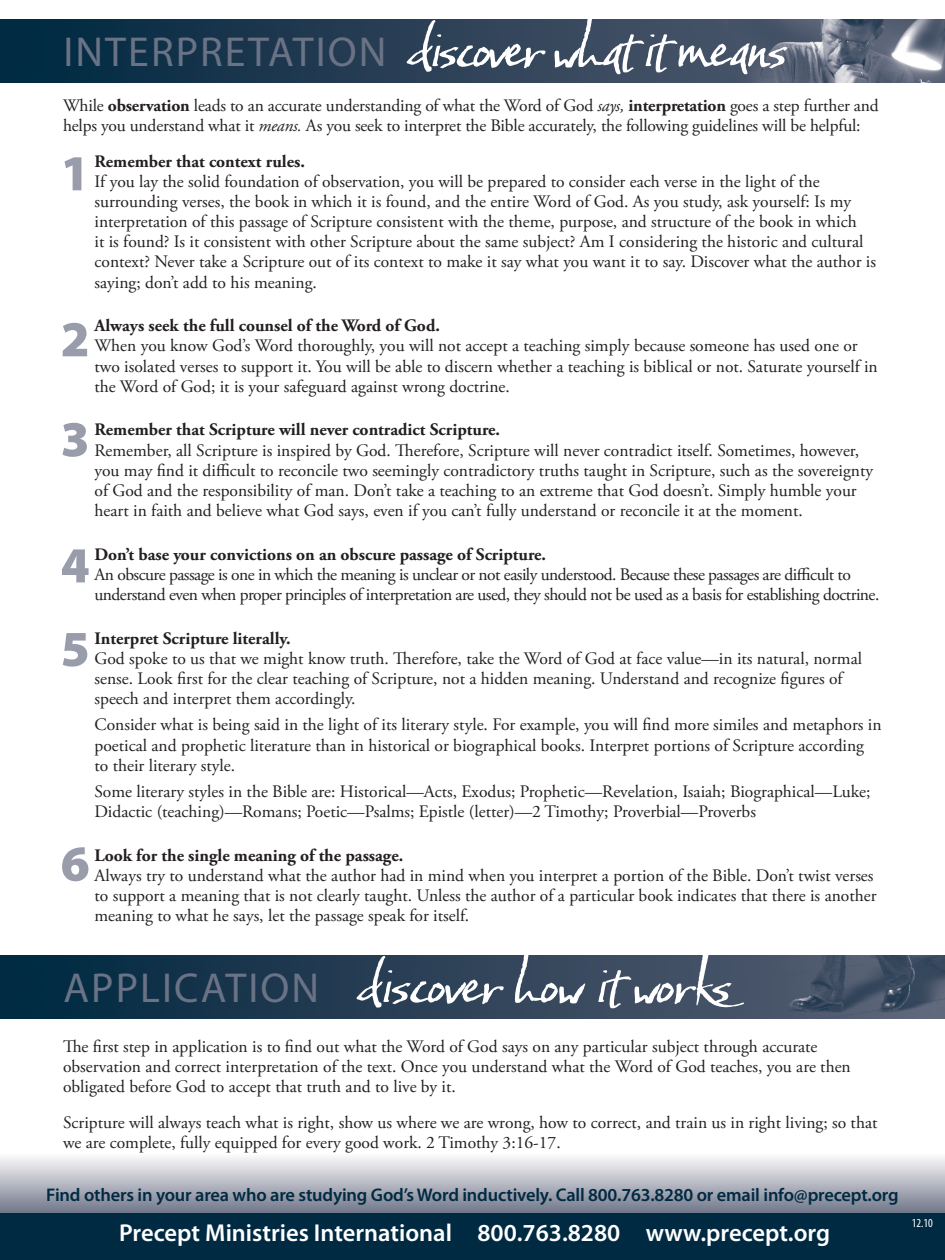
<style>
.page{position:relative;width:945px;height:1260px;background:#fff}
.page>*{position:absolute;margin:0;border:0;box-sizing:border-box;transform-origin:0 0}
.t1{font:59.32px "Baka Too";letter-spacing:-.02em;color:#fff}
.t2{font:59.32px "Baka Too";color:#fff}
.t3{font:900 50.75px "Myriad Pro";color:#999dab}
.t4{font:600 24.5px "Myriad Pro";color:#fff}
.t5{font:600 18.38px "Myriad Pro";letter-spacing:-.01em;color:#002a42}
.t6{font:17.5px/20.1px "Adobe Garamond Pro";color:#231f20}
.t7{font:700 17.5px "Adobe Garamond Pro";color:#231f20}
.t8{font:17.5px/20.1px "Adobe Garamond Pro";letter-spacing:-.03em;color:#231f20}
.t9{font:condensed 12.25px "Myriad Pro";color:#fff}
.s1{font-family:"Myriad Pro";font-size:42px;color:#6a7285}
.s2{font-weight:700}
.s3{font-style:italic}
</style>
<div class="page">
<div style="left:0;top:1152px;width:945px;height:62px;background:linear-gradient(to bottom,#fff,#71788a)"></div>
<div style="left:0;top:1214px;width:945px;height:46px;background:#002a42"></div>
<img style="left:0;top:955px;width:945px;height:63px">
<img style="left:0;top:19px;width:945px;height:63px">
<h1 class="t1" style="left:63px;top:12px;width:726px"><span class="s1">INTERPRETATION</span> discover what it means</h1>
<p class="t6" style="left:63px;top:96px;width:817px">While <span class="s2">observation</span> leads to an accurate understanding of what the Word of God <span class="s3">says,</span> <span class="s2">interpretation</span> goes a step further and helps you understand what it <span class="s3">means.</span> As you seek to interpret the Bible accurately, the following guidelines will be helpful:</p>
<p class="t7" style="left:95px;top:151px;width:212px">Remember that context rules.</p>
<p class="t6" style="left:95px;top:172px;width:783px">If you lay the solid foundation of observation, you will be prepared to consider each verse in the light of the surrounding verses, the book in which it is found, and the entire Word of God. As you study, ask yourself: Is my interpretation of this passage of Scripture consistent with the theme, purpose, and structure of the book in which<br>it is found? Is it consistent with other Scripture about the same subject? Am I considering the historic and cultural context? Never take a Scripture out of its context to make it say what you want it to say. Discover what the author is saying; don’t add to his meaning.</p>
<p class="t7" style="left:95px;top:316px;width:347px">Always seek the full counsel of the Word of God.</p>
<p class="t6" style="left:95px;top:336px;width:785px">When you know God’s Word thoroughly, you will not accept a teaching simply because someone has used one or two isolated verses to support it. You will be able to discern whether a teaching is biblical or not. Saturate yourself in the Word of God; it is your safeguard against wrong doctrine.</p>
<p class="t7" style="left:95px;top:420px;width:407px">Remember that Scripture will never contradict Scripture.</p>
<p class="t6" style="left:95px;top:441px;width:780px">Remember, all Scripture is inspired by God. Therefore, Scripture will never contradict itself. Sometimes, however, you may find it difficult to reconcile two seemingly contradictory truths taught in Scripture, such as the sovereignty of God and the responsibility of man. Don’t take a teaching to an extreme that God doesn’t. Simply humble your heart in faith and believe what God says, even if you can’t fully understand or reconcile it at the moment.</p>
<p class="t7" style="left:95px;top:544px;width:453px">Don’t base your convictions on an obscure passage of Scripture.</p>
<p class="t8" style="left:95px;top:565px;width:786px">An obscure passage is one in which the meaning is unclear or not easily understood. Because these passages are difficult to understand even when proper principles of interpretation are used, they should not be used as a basis for establishing doctrine.</p>
<p class="t7" style="left:95px;top:628px;width:198px">Interpret Scripture literally.</p>
<p class="t6" style="left:95px;top:649px;width:769px">God spoke to us that we might know truth. Therefore, take the Word of God at face value—in its natural, normal sense. Look first for the clear teaching of Scripture, not a hidden meaning. Understand and recognize figures of speech and interpret them accordingly.</p>
<p class="t6" style="left:95px;top:715px;width:789px">Consider what is being said in the light of its literary style. For example, you will find more similes and metaphors in poetical and prophetic literature than in historical or biographical books. Interpret portions of Scripture according to their literary style.</p>
<p class="t6" style="left:95px;top:782px;width:778px">Some literary styles in the Bible are: Historical—Acts, Exodus; Prophetic—Revelation, Isaiah; Biographical—Luke;<br>Didactic (teaching)—Romans; Poetic—Psalms; Epistle (letter)—2 Timothy; Proverbial—Proverbs</p>
<p class="t7" style="left:95px;top:845px;width:310px">Look for the single meaning of the passage.</p>
<p class="t6" style="left:95px;top:866px;width:784px">Always try to understand what the author had in mind when you interpret a portion of the Bible. Don’t twist verses to support a meaning that is not clearly taught. Unless the author of a particular book indicates that there is another meaning to what he says, let the passage speak for itself.</p>
<h2 class="t3" style="left:61px;top:144px;width:31px">1</h2>
<h2 class="t3" style="left:61px;top:310px;width:31px">2</h2>
<h2 class="t3" style="left:61px;top:410px;width:31px">3</h2>
<h2 class="t3" style="left:61px;top:536px;width:31px">4</h2>
<h2 class="t3" style="left:61px;top:620px;width:31px">5</h2>
<h2 class="t3" style="left:61px;top:835px;width:31px">6</h2>
<h1 class="t2" style="left:63px;top:948px;width:670px"><span class="s1">APPLICATION</span> discover how it works</h1>
<p class="t6" style="left:63px;top:1037px;width:789px">The first step in application is to find out what the Word of God says on any particular subject through accurate observation and correct interpretation of the text. Once you understand what the Word of God teaches, you are then obligated before God to accept that truth and to live by it.</p>
<p class="t6" style="left:63px;top:1113px;width:816px">Scripture will always teach what is right, show us where we are wrong, how to correct, and train us in right living; so that we are complete, fully equipped for every good work. 2 Timothy 3:16-17.</p>
<p class="t5" style="left:46px;top:1183px;width:854px">Find others in your area who are studying God’s Word inductively. Call 800.763.8280 or email info@precept.org</p>
<h3 class="t4" style="left:119px;top:1218px;width:712px">Precept Ministries International 800.763.8280 www.precept.org</h3>
<p class="t9" style="left:912px;top:1216px;width:23px">12.10</p>
</div>
